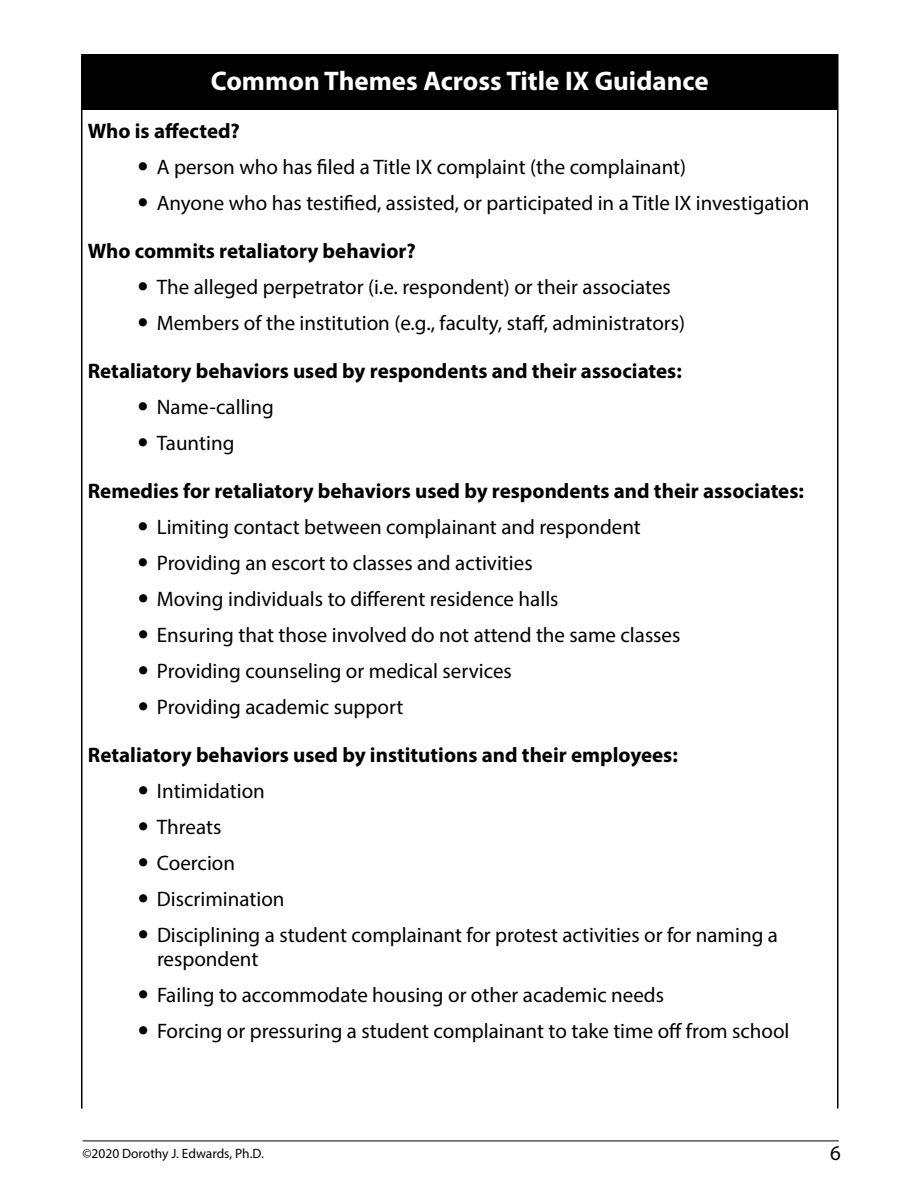
<style>
.page{position:relative;width:918px;height:1188px;background:#fff}
.page>*{position:absolute;margin:0;border:0;box-sizing:border-box;transform-origin:0 0}
.t1{font:700 27px "Myriad Pro";color:#fff}
.t2{font:21px/36px "Myriad Pro";color:#000}
.t3{font:700 21px "Myriad Pro";color:#000}
.t4{font:13.5px "Myriad Pro";color:#000}
</style>
<div class="page">
<hr style="left:82px;top:1141px;width:757px;height:1px;background:#000">
<div style="left:82px;top:55px;width:756px;height:55px;background:#000"></div>
<hr style="left:81px;top:54px;width:757px;height:2px;background:#000">
<hr style="left:81px;top:56px;width:1px;height:54px;background:#000">
<hr style="left:81px;top:110px;width:1px;height:999px;background:#000">
<hr style="left:837px;top:110px;width:1px;height:999px;background:#000">
<p class="t1" style="left:211px;top:63px;width:499px">Common Themes Across Title IX Guidance</p>
<p class="t3" style="left:88px;top:117px;width:154px">Who is affected?</p>
<p class="t2" style="left:157px;top:149px;width:654px">A person who has filed a Title IX complaint (the complainant)<br>Anyone who has testified, assisted, or participated in a Title IX investigation</p>
<p class="t3" style="left:88px;top:237px;width:330px">Who commits retaliatory behavior?</p>
<p class="t2" style="left:157px;top:269px;width:530px">The alleged perpetrator (i.e. respondent) or their associates<br>Members of the institution (e.g., faculty, staff, administrators)</p>
<p class="t3" style="left:88px;top:357px;width:596px">Retaliatory behaviors used by respondents and their associates:</p>
<p class="t2" style="left:157px;top:389px;width:119px">Name-calling<br>Taunting</p>
<p class="t3" style="left:88px;top:477px;width:718px">Remedies for retaliatory behaviors used by respondents and their associates:</p>
<p class="t2" style="left:157px;top:509px;width:525px">Limiting contact between complainant and respondent Providing an escort to classes and activities<br>Moving individuals to different residence halls<br>Ensuring that those involved do not attend the same classes Providing counseling or medical services<br>Providing academic support</p>
<p class="t3" style="left:88px;top:741px;width:591px">Retaliatory behaviors used by institutions and their employees:</p>
<p class="t2" style="left:157px;top:773px;width:623px">Intimidation<br>Threats<br>Coercion<br>Discrimination<br>Disciplining a student complainant for protest activities or for naming a</p>
<p class="t2" style="left:157px;top:941px;width:634px">respondent<br>Failing to accommodate housing or other academic needs<br>Forcing or pressuring a student complainant to take time off from school</p>
<p class="t4" style="left:82px;top:1145px;width:183px">©2020 Dorothy J. Edwards, Ph.D.</p>
<p class="t2" style="left:830px;top:1135px;width:12px">6</p>
</div>
